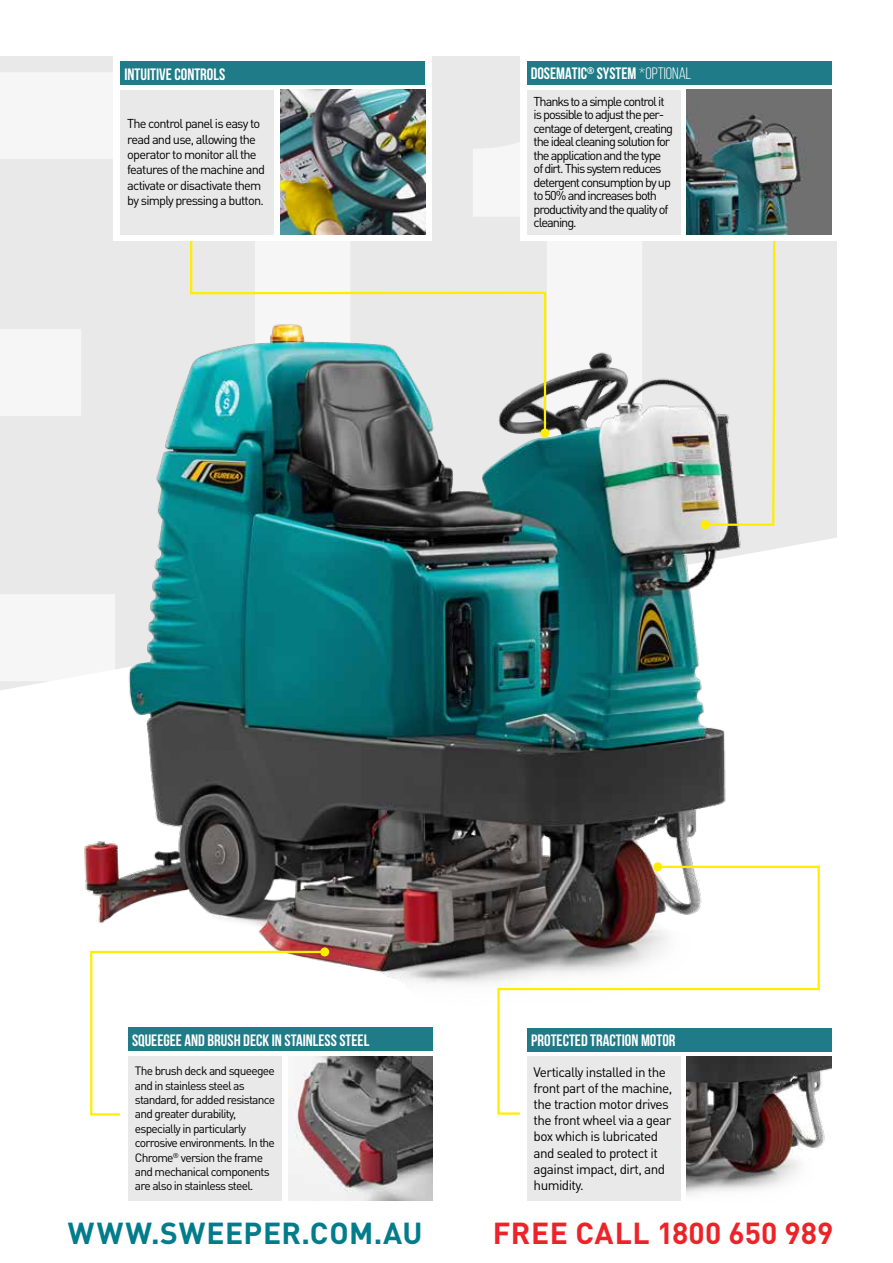
<style>
.page{position:relative;width:893px;height:1263px;background:#fff}
.page>*{position:absolute;margin:0;border:0;box-sizing:border-box;transform-origin:0 0}
.t1{font:700 870px "Bebas Neue";color:#f6f6f6}
.t2{font:700 30px "DIN Pro";letter-spacing:.015em;color:#007c8b}
.t3{font:700 30px "DIN Pro";letter-spacing:.01em;color:#ec2429}
.t4{font:700 16.5px "Bebas Neue";color:#fff}
.t5{font:13.5px/16.2px "DIN Pro";letter-spacing:-.04em;color:#000}
.t6{font:12.75px/13.5px "DIN Pro";letter-spacing:-.08em;color:#000}
.t7{font:12.75px/15.3px "DIN Pro";letter-spacing:-.06em;color:#000}
.t8{font:12px/14.4px "DIN Pro";letter-spacing:-.06em;color:#000}
.s1{font-weight:400}
</style>
<div class="page">
<div style="left:0;top:55px;width:837px;height:1153px;background:#e9e9e9"></div>
<div style="left:0;top:1100px;width:837px;height:108px;background:#fff"></div>
<img style="left:0;top:352px;width:837px;height:748px">
<svg style="left:703px;top:241px;width:73px;height:286px"></svg>
<div style="left:700px;top:520px;width:9px;height:9px;background:#ffed00;border-radius:50%"></div>
<svg style="left:189px;top:224px;width:358px;height:211px"></svg>
<div style="left:540px;top:429px;width:9px;height:9px;background:#ffed00;border-radius:50%"></div>
<svg style="left:496px;top:864px;width:325px;height:252px;background:#c9c4be"></svg>
<div style="left:653px;top:862px;width:9px;height:9px;background:#ffed00;border-radius:50%"></div>
<svg style="left:89px;top:950px;width:238px;height:167px;background:#fefcf1"></svg>
<div style="left:320px;top:947px;width:9px;height:9px;background:#ffed00;border-radius:50%"></div>
<div style="left:113px;top:55px;width:318px;height:186px;background:#fff"></div>
<div style="left:521px;top:55px;width:317px;height:186px;background:#fff"></div>
<div style="left:521px;top:1019px;width:317px;height:185px;background:#fff"></div>
<div style="left:121px;top:1022px;width:317px;height:186px;background:#fff"></div>
<img style="left:288px;top:1056px;width:145px;height:145px">
<img style="left:280px;top:90px;width:145px;height:144px">
<img style="left:687px;top:1057px;width:144px;height:138px">
<img style="left:687px;top:90px;width:144px;height:144px">
<div style="left:121px;top:90px;width:153px;height:144px;background:#e9e9e9"></div>
<div style="left:121px;top:62px;width:304px;height:23px;background:#1e7b87"></div>
<div style="left:129px;top:1056px;width:153px;height:145px;background:#e9e9e9"></div>
<div style="left:527px;top:1056px;width:153px;height:145px;background:#e9e9e9"></div>
<div style="left:128px;top:1028px;width:305px;height:23px;background:#1e7b87"></div>
<div style="left:527px;top:1028px;width:304px;height:23px;background:#1e7b87"></div>
<div style="left:527px;top:90px;width:153px;height:144px;background:#e9e9e9"></div>
<div style="left:527px;top:61px;width:304px;height:24px;background:#1e7b87"></div>
<p class="t4" style="left:531px;top:64px;width:162px">DOSEMATIC<sup>®</sup> SYSTEM <span class="s1">*OPTIONAL</span></p>
<p class="t4" style="left:124px;top:65px;width:102px">INTUITIVE CONTROLS</p>
<h1 class="t1" style="left:87px;top:-97px;width:637px">11</h1>
<p class="t6" style="left:534px;top:93px;width:141px">Thanks to a simple control it is possible to adjust the per&shy;centage of detergent, creating the ideal cleaning solution for the application and the type of dirt. This system reduces detergent consumption by up to 50% and increases both productivity and the quality of cleaning.</p>
<p class="t7" style="left:127px;top:115px;width:139px">The control panel is easy to read and use, allowing the operator to monitor all the features of the machine and activate or disactivate them by simply pressing a button.</p>
<p class="t4" style="left:132px;top:1031px;width:239px">SQUEEGEE AND BRUSH DECK IN STAINLESS STEEL</p>
<p class="t4" style="left:531px;top:1031px;width:146px">PROTECTED TRACTION MOTOR</p>
<p class="t8" style="left:135px;top:1062px;width:142px">The brush deck and squeegee and in stainless steel as standard, for added resistance and greater durability, especially in particularly corrosive environments. In the<br>Chrome<sup>®</sup> version the frame and mechanical components are also in stainless steel.</p>
<p class="t5" style="left:534px;top:1062px;width:140px">Vertically installed in the front part of the machine, the traction motor drives the front wheel via a gear box which is lubricated and sealed to protect it against impact, dirt, and humidity.</p>
<h2 class="t2" style="left:68px;top:1208px;width:356px">WWW.SWEEPER.COM.AU</h2>
<h2 class="t3" style="left:493px;top:1208px;width:342px">FREE CALL 1800 650 989</h2>
</div>
